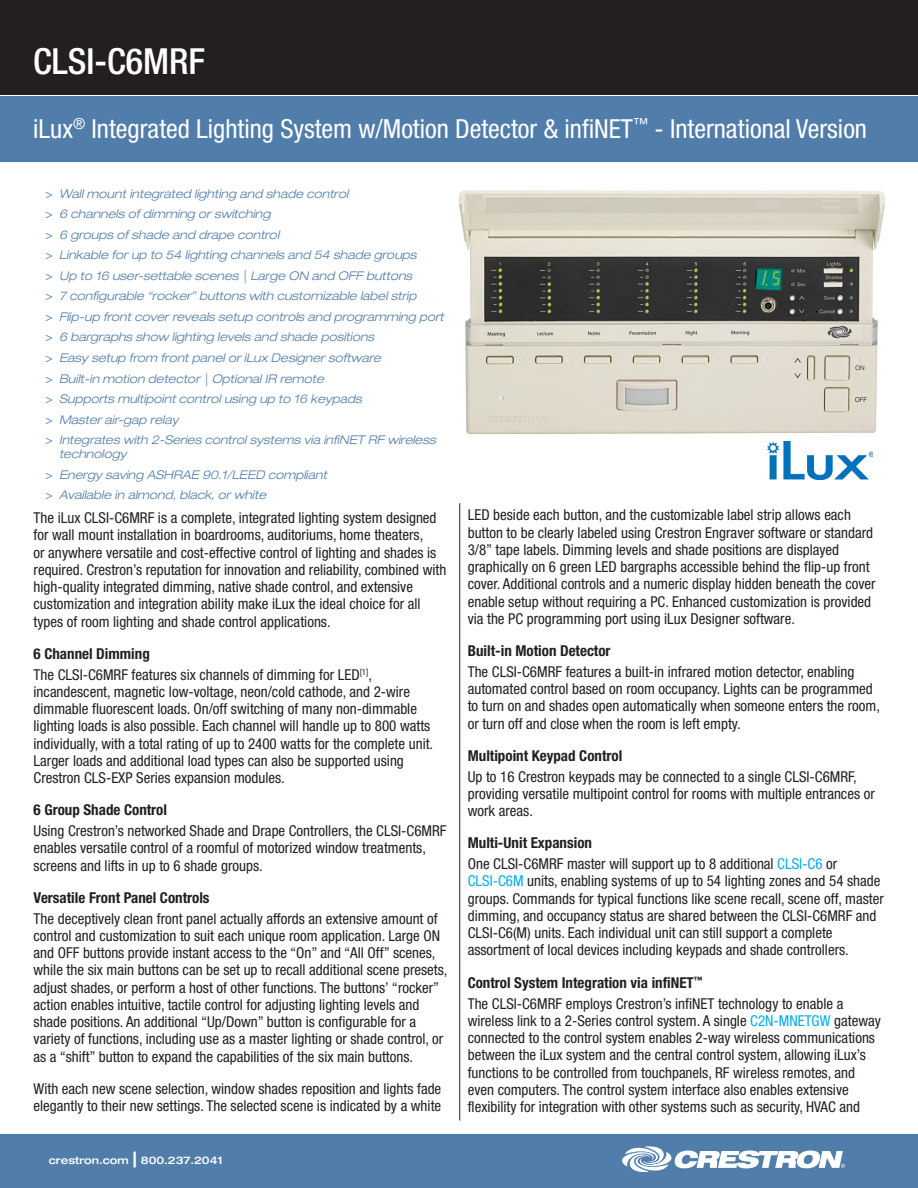
<style>
.page{position:relative;width:918px;height:1188px;background:#fff}
.page>*{position:absolute;margin:0;border:0;box-sizing:border-box;transform-origin:0 0}
.t1{font:500 condensed 36px "Helvetica Neue LT Std";color:#fff}
.t2{font:condensed 26.25px "Helvetica Neue LT Std";color:#fff}
.t3{font:condensed 15px/17.2px "Helvetica Neue LT Std";color:#231f20}
.bold_copy_headings{font:700 condensed 15px "Helvetica Neue LT Std";color:#231f20}
.t4{font:italic 300 expanded 12px/13.8px "Helvetica Neue LT Std";color:#517daa}
.t5{font:500 expanded 10.5px "Helvetica Neue LT Std";color:#fff}
.s1{font-weight:400;font-style:normal;font-stretch:condensed}
.s2{font-size:21px}
.s3{color:#00aeef}
</style>
<div class="page">
<div style="left:0;top:0;width:918px;height:94px;background:#231f20"></div>
<div style="left:0;top:96px;width:918px;height:65px;background:#517daa"></div>
<div style="left:0;top:1134px;width:918px;height:54px;background:#517daa"></div>
<svg style="left:622px;top:1146px;width:223px;height:26px"></svg>
<hr style="left:459px;top:503px;width:1px;height:617px;background:#231f20">
<img style="left:459px;top:190px;width:426px;height:244px">
<img style="left:767px;top:441px;width:106px;height:38px">
<h1 class="t1" style="left:33px;top:40px;width:173px">CLSI-C6MRF</h1>
<h2 class="t2" style="left:33px;top:114px;width:835px">iLux<sup>®</sup> Integrated Lighting System w/Motion Detector &amp; infiNET<sup>™</sup> - International Version</h2>
<p class="t4" style="left:46px;top:187px;width:304px"><span class="s1">&gt;</span> Wall mount integrated lighting and shade control</p>
<p class="t4" style="left:46px;top:207px;width:226px"><span class="s1">&gt;</span> 6 channels of dimming or switching</p>
<p class="t4" style="left:46px;top:228px;width:235px"><span class="s1">&gt;</span> 6 groups of shade and drape control</p>
<p class="t4" style="left:46px;top:248px;width:372px"><span class="s1">&gt;</span> Linkable for up to 54 lighting channels and 54 shade groups</p>
<p class="t4" style="left:46px;top:269px;width:368px"><span class="s1">&gt;</span> Up to 16 user-settable scenes | Large ON and OFF buttons</p>
<p class="t4" style="left:46px;top:289px;width:372px"><span class="s1">&gt;</span> 7 configurable “rocker” buttons with customizable label strip</p>
<p class="t4" style="left:46px;top:310px;width:400px"><span class="s1">&gt;</span> Flip-up front cover reveals setup controls and programming port</p>
<p class="t4" style="left:46px;top:330px;width:330px"><span class="s1">&gt;</span> 6 bargraphs show lighting levels and shade positions</p>
<p class="t4" style="left:46px;top:351px;width:337px"><span class="s1">&gt;</span> Easy setup from front panel or iLux Designer software</p>
<p class="t4" style="left:46px;top:372px;width:280px"><span class="s1">&gt;</span> Built-in motion detector | Optional IR remote</p>
<p class="t4" style="left:46px;top:392px;width:318px"><span class="s1">&gt;</span> Supports multipoint control using up to 16 keypads</p>
<p class="t4" style="left:46px;top:413px;width:134px"><span class="s1">&gt;</span> Master air-gap relay</p>
<p class="t4" style="left:59px;top:433px;width:378px;text-indent:-14px"><span class="s1">&gt;</span> Integrates with 2-Series control systems via infiNET RF wireless technology</p>
<p class="t4" style="left:46px;top:468px;width:283px"><span class="s1">&gt;</span> Energy saving ASHRAE 90.1/LEED compliant</p>
<p class="t4" style="left:46px;top:488px;width:222px"><span class="s1">&gt;</span> Available in almond, black, or white</p>
<p class="t3" style="left:34px;top:509px;width:414px">The iLux CLSI-C6MRF is a complete, integrated lighting system designed for wall mount installation in boardrooms, auditoriums, home theaters,<br>or anywhere versatile and cost-effective control of lighting and shades is required. Crestron’s reputation for innovation and reliability, combined with high-quality integrated dimming, native shade control, and extensive customization and integration ability make iLux the ideal choice for all types of room lighting and shade control applications.</p>
<p class="bold_copy_headings" style="left:34px;top:644px;width:118px">6 Channel Dimming</p>
<p class="t3" style="left:34px;top:666px;width:401px">The CLSI-C6MRF features six channels of dimming for LED<sup>[1]</sup>, incandescent, magnetic low-voltage, neon/cold cathode, and 2-wire dimmable fluorescent loads. On/off switching of many non-dimmable lighting loads is also possible. Each channel will handle up to 800 watts individually, with a total rating of up to 2400 watts for the complete unit.<br>Larger loads and additional load types can also be supported using Crestron CLS-EXP Series expansion modules.</p>
<p class="bold_copy_headings" style="left:34px;top:801px;width:135px">6 Group Shade Control</p>
<p class="t3" style="left:34px;top:822px;width:414px">Using Crestron’s networked Shade and Drape Controllers, the CLSI-C6MRF enables versatile control of a roomful of motorized window treatments, screens and lifts in up to 6 shade groups.</p>
<p class="bold_copy_headings" style="left:34px;top:888px;width:178px">Versatile Front Panel Controls</p>
<p class="t3" style="left:34px;top:910px;width:415px">The deceptively clean front panel actually affords an extensive amount of control and customization to suit each unique room application. Large ON and OFF buttons provide instant access to the “On” and “All Off” scenes, while the six main buttons can be set up to recall additional scene presets, adjust shades, or perform a host of other functions. The buttons’ “rocker” action enables intuitive, tactile control for adjusting lighting levels and shade positions. An additional “Up/Down” button is configurable for a variety of functions, including use as a master lighting or shade control, or as a “shift” button to expand the capabilities of the six main buttons.</p>
<p class="t3" style="left:34px;top:1080px;width:409px">With each new scene selection, window shades reposition and lights fade elegantly to their new settings. The selected scene is indicated by a white</p>
<p class="t5" style="left:49px;top:1153px;width:175px">crestron.com <span class="s2">|</span> 800.237.2041</p>
<p class="t3" style="left:468px;top:506px;width:409px">LED beside each button, and the customizable label strip allows each button to be clearly labeled using Crestron Engraver software or standard 3/8” tape labels. Dimming levels and shade positions are displayed graphically on 6 green LED bargraphs accessible behind the flip-up front cover. Additional controls and a numeric display hidden beneath the cover enable setup without requiring a PC. Enhanced customization is provided via the PC programming port using iLux Designer software.</p>
<p class="bold_copy_headings" style="left:468px;top:642px;width:144px">Built-in Motion Detector</p>
<p class="t3" style="left:468px;top:663px;width:414px">The CLSI-C6MRF features a built-in infrared motion detector, enabling automated control based on room occupancy. Lights can be programmed to turn on and shades open automatically when someone enters the room, or turn off and close when the room is left empty.</p>
<p class="bold_copy_headings" style="left:468px;top:747px;width:156px">Multipoint Keypad Control</p>
<p class="t3" style="left:468px;top:768px;width:409px">Up to 16 Crestron keypads may be connected to a single CLSI-C6MRF, providing versatile multipoint control for rooms with multiple entrances or work areas.</p>
<p class="bold_copy_headings" style="left:468px;top:834px;width:126px">Multi-Unit Expansion</p>
<p class="t3" style="left:468px;top:855px;width:418px">One CLSI-C6MRF master will support up to 8 additional <span class="s3">CLSI-C6</span> or <span class="s3">CLSI-C6M</span> units, enabling systems of up to 54 lighting zones and 54 shade groups. Commands for typical functions like scene recall, scene off, master dimming, and occupancy status are shared between the CLSI-C6MRF and CLSI-C6(M) units. Each individual unit can still support a complete assortment of local devices including keypads and shade controllers.</p>
<p class="bold_copy_headings" style="left:468px;top:973px;width:236px">Control System Integration via infiNET<sup>™</sup></p>
<p class="t3" style="left:468px;top:994px;width:415px">The CLSI-C6MRF employs Crestron’s infiNET technology to enable a wireless link to a 2-Series control system. A single <span class="s3">C2N-MNETGW</span> gateway connected to the control system enables 2-way wireless communications between the iLux system and the central control system, allowing iLux’s functions to be controlled from touchpanels, RF wireless remotes, and even computers. The control system interface also enables extensive flexibility for integration with other systems such as security, HVAC and</p>
</div>
